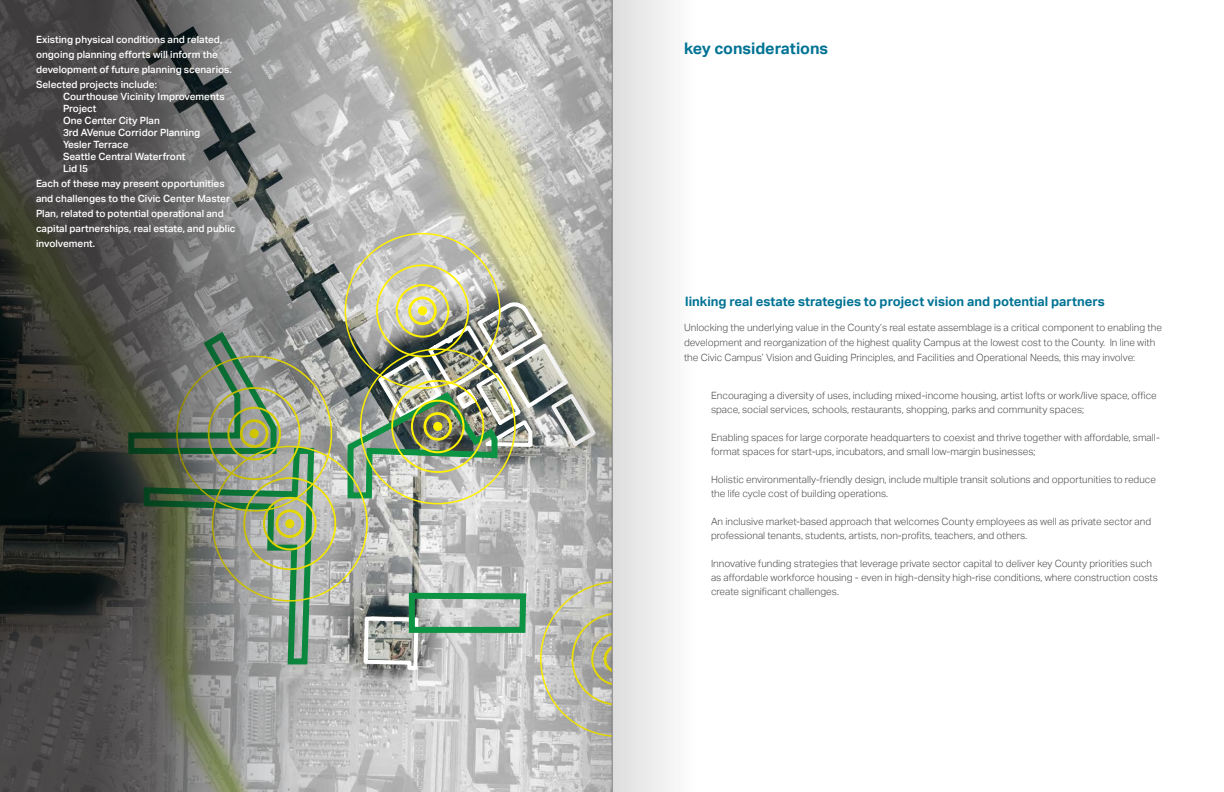
<style>
.page{position:relative;width:1224px;height:792px;background:#fff}
.page>*{position:absolute;margin:0;border:0;box-sizing:border-box;transform-origin:0 0}
.Section_Heading{font:700 16px "Aktiv Grotesk";color:#017394}
.Copy{font:700 13px "Aktiv Grotesk";color:#017394}
.Copy_List{font:300 10px/14px "Aktiv Grotesk";color:#4b4c4d}
.Copy-2{font:500 10px/15px "Aktiv Grotesk";color:#fff}
.Copy-3{font:300 10px/15px "Aktiv Grotesk";color:#4b4c4d}
.Copy_List-2{font:500 10px/12px "Aktiv Grotesk";color:#fff}
</style>
<div class="page">
<svg style="left:486px;top:0;width:126px;height:792px;background:#bcbeb0"></svg>
<div style="left:612px;top:0;width:146px;height:792px;background:linear-gradient(to right,#e4e3e3,#fff)"></div>
<hr style="left:612px;top:0;width:1px;height:792px;background:#231f20">
<svg style="left:0;top:0;width:486px;height:792px;background:#7d8177"></svg>
<p class="Copy-2" style="left:36px;top:32px;width:197px">Existing physical conditions and related, ongoing planning efforts will inform the development of future planning scenarios.<br>Selected projects include:</p>
<p class="Copy_List-2" style="left:63px;top:91px;width:163px">Courthouse Vicinity Improvements<br>Project</p>
<p class="Copy_List-2" style="left:63px;top:115px;width:98px">One Center City Plan</p>
<p class="Copy_List-2" style="left:63px;top:127px;width:139px">3rd AVenue Corridor Planning</p>
<p class="Copy_List-2" style="left:63px;top:139px;width:67px">Yesler Terrace</p>
<p class="Copy_List-2" style="left:63px;top:151px;width:124px">Seattle Central Waterfront</p>
<p class="Copy_List-2" style="left:63px;top:163px;width:27px">Lid I5</p>
<p class="Copy-2" style="left:36px;top:176px;width:201px">Each of these may present opportunities and challenges to the Civic Center Master Plan, related to potential operational and capital partnerships, real estate, and public involvement.</p>
<p class="Section_Heading" style="left:684px;top:39px;width:146px">key considerations</p>
<p class="Copy" style="left:685px;top:294px;width:421px">linking real estate strategies to project vision and potential partners</p>
<p class="Copy-3" style="left:684px;top:320px;width:480px">Unlocking the underlying value in the County’s real estate assemblage is a critical component to enabling the development and reorganization of the highest quality Campus at the lowest cost to the County. In line with the Civic Campus’ Vision and Guiding Principles, and Facilities and Operational Needs, this may involve:</p>
<p class="Copy_List" style="left:711px;top:389px;width:447px">Encouraging a diversity of uses, including mixed-income housing, artist lofts or work/live space, office space, social services, schools, restaurants, shopping, parks and community spaces;</p>
<p class="Copy_List" style="left:711px;top:431px;width:451px">Enabling spaces for large corporate headquarters to coexist and thrive together with affordable, small&shy;format spaces for start-ups, incubators, and small low-margin businesses;</p>
<p class="Copy_List" style="left:711px;top:473px;width:447px">Holistic environmentally-friendly design, include multiple transit solutions and opportunities to reduce the life cycle cost of building operations.</p>
<p class="Copy_List" style="left:711px;top:515px;width:442px">An inclusive market-based approach that welcomes County employees as well as private sector and professional tenants, students, artists, non-profits, teachers, and others.</p>
<p class="Copy_List" style="left:711px;top:557px;width:449px">Innovative funding strategies that leverage private sector capital to deliver key County priorities such as affordable workforce housing - even in high-density high-rise conditions, where construction costs create significant challenges.</p>
</div>
